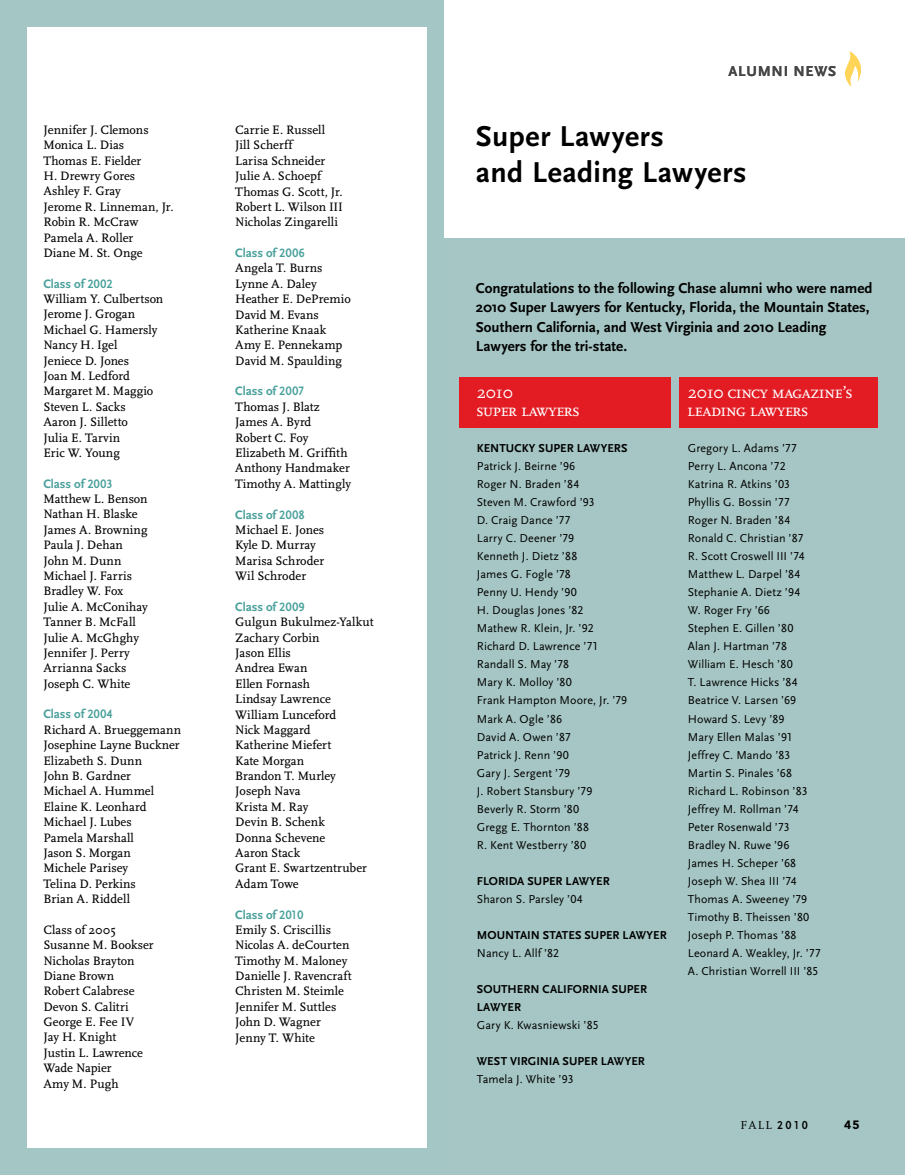
<style>
.page{position:relative;width:905px;height:1175px;background:#fff}
.page>*{position:absolute;margin:0;border:0;box-sizing:border-box;transform-origin:0 0}
.t1{font:700 30px/36px "AD Scala Sans Tab";letter-spacing:.02em;color:#000}
.t2{font:18px/18px "AD Scala Caps Romein";letter-spacing:-.005em;color:#fff}
.t3{font:700 15px/19.5px "AD Scala Sans";color:#000}
.t4{font:700 15px "AD Scala Sans Tab";letter-spacing:.05em;color:#464648}
.t5{font:12.75px/15.5px "AD Scala Romein";color:#000}
.t6{font:700 12.75px "AD Scala Sans Tab";letter-spacing:-.005em;color:#49a09b}
.t7{font:12px/18px "AD Scala Sans Tab Romein";letter-spacing:.01em;color:#000}
.t8{font:700 12px/18px "AD Scala Sans Tab";color:#000}
.t9{font:12px "AD Scala Caps Romein";color:#000}
.t10{font:900 12px "Avenir";color:#000}
.s1{font-family:"AD Scala Sans Tab";font-weight:700}
</style>
<div class="page">
<div style="left:442px;top:239px;width:462px;height:935px;background:#a5c6c4"></div>
<div style="left:0;top:0;width:443px;height:1174px;background:#a4c7c6"></div>
<div style="left:27px;top:27px;width:399px;height:1121px;background:#fff"></div>
<svg style="left:845px;top:51px;width:16px;height:36px"></svg>
<div style="left:679px;top:377px;width:199px;height:50px;background:#e31b23"></div>
<div style="left:459px;top:377px;width:211px;height:50px;background:#e31b23"></div>
<p class="t5" style="left:43px;top:122px;width:132px">Jennifer J. Clemons<br>Monica L. Dias<br>Thomas E. Fielder<br>H. Drewry Gores<br>Ashley F. Gray<br>Jerome R. Linneman, Jr.<br>Robin R. McCraw<br>Pamela A. Roller<br>Diane M. St. Onge</p>
<p class="t6" style="left:43px;top:277px;width:71px">Class of 2002</p>
<p class="t5" style="left:43px;top:291px;width:121px">William Y. Culbertson<br>Jerome J. Grogan<br>Michael G. Hamersly<br>Nancy H. Igel<br>Jeniece D. Jones<br>Joan M. Ledford<br>Margaret M. Maggio<br>Steven L. Sacks<br>Aaron J. Silletto<br>Julia E. Tarvin<br>Eric W. Young</p>
<p class="t6" style="left:43px;top:476px;width:71px">Class of 2003</p>
<p class="t5" style="left:43px;top:491px;width:106px">Matthew L. Benson<br>Nathan H. Blaske<br>James A. Browning<br>Paula J. Dehan<br>John M. Dunn<br>Michael J. Farris<br>Bradley W. Fox<br>Julie A. McConihay<br>Tanner B. McFall<br>Julie A. McGhghy<br>Jennifer J. Perry<br>Arrianna Sacks<br>Joseph C. White</p>
<p class="t6" style="left:43px;top:707px;width:71px">Class of 2004</p>
<p class="t5" style="left:43px;top:722px;width:139px">Richard A. Brueggemann<br>Josephine Layne Buckner<br>Elizabeth S. Dunn<br>John B. Gardner<br>Michael A. Hummel<br>Elaine K. Leonhard<br>Michael J. Lubes<br>Pamela Marshall<br>Jason S. Morgan<br>Michele Parisey<br>Telina D. Perkins<br>Brian A. Riddell</p>
<p class="t5" style="left:43px;top:922px;width:112px">Class of 2005<br>Susanne M. Bookser<br>Nicholas Brayton<br>Diane Brown<br>Robert Calabrese<br>Devon S. Calitri<br>George E. Fee IV<br>Jay H. Knight<br>Justin L. Lawrence<br>Wade Napier<br>Amy M. Pugh</p>
<p class="t5" style="left:235px;top:122px;width:109px">Carrie E. Russell<br>Jill Scherff<br>Larisa Schneider<br>Julie A. Schoepf<br>Thomas G. Scott, Jr.<br>Robert L. Wilson III<br>Nicholas Zingarelli</p>
<p class="t6" style="left:235px;top:246px;width:71px">Class of 2006</p>
<p class="t5" style="left:235px;top:261px;width:117px">Angela T. Burns<br>Lynne A. Daley<br>Heather E. DePremio<br>David M. Evans<br>Katherine Knaak<br>Amy E. Pennekamp<br>David M. Spaulding</p>
<p class="t6" style="left:235px;top:384px;width:71px">Class of 2007</p>
<p class="t5" style="left:235px;top:399px;width:117px">Thomas J. Blatz<br>James A. Byrd<br>Robert C. Foy<br>Elizabeth M. Griffith<br>Anthony Handmaker<br>Timothy A. Mattingly</p>
<p class="t6" style="left:235px;top:507px;width:71px">Class of 2008</p>
<p class="t5" style="left:235px;top:522px;width:90px">Michael E. Jones<br>Kyle D. Murray<br>Marisa Schroder<br>Wil Schroder</p>
<p class="t6" style="left:235px;top:600px;width:71px">Class of 2009</p>
<p class="t5" style="left:235px;top:614px;width:140px">Gulgun Bukulmez-Yalkut<br>Zachary Corbin<br>Jason Ellis<br>Andrea Ewan<br>Ellen Fornash<br>Lindsay Lawrence<br>William Lunceford<br>Nick Maggard<br>Katherine Miefert<br>Kate Morgan<br>Brandon T. Murley<br>Joseph Nava<br>Krista M. Ray<br>Devin B. Schenk<br>Donna Schevene<br>Aaron Stack<br>Grant E. Swartzentruber<br>Adam Towe</p>
<p class="t6" style="left:235px;top:907px;width:70px">Class of 2010</p>
<p class="t5" style="left:235px;top:922px;width:118px">Emily S. Criscillis<br>Nicolas A. deCourten<br>Timothy M. Maloney<br>Danielle J. Ravencraft<br>Christen M. Steimle<br>Jennifer M. Suttles<br>John D. Wagner<br>Jenny T. White</p>
<p class="t4" style="left:728px;top:63px;width:109px">ALUMNI NEWS</p>
<h1 class="t1" style="left:476px;top:119px;width:272px">Super Lawyers<br>and Leading Lawyers</h1>
<p class="t3" style="left:476px;top:279px;width:398px">Congratulations to the following Chase alumni who were named 2010 Super Lawyers for Kentucky, Florida, the Mountain States, Southern California, and West Virginia and 2010 Leading Lawyers for the tri-state.</p>
<h2 class="t2" style="left:477px;top:384px;width:104px">2010<br>super lawyers</h2>
<p class="t8" style="left:477px;top:440px;width:152px">KENTUCKY SUPER LAWYERS</p>
<p class="t7" style="left:477px;top:458px;width:152px">Patrick J. Beirne ’96<br>Roger N. Braden ’84<br>Steven M. Crawford ’93<br>D. Craig Dance ’77<br>Larry C. Deener ’79<br>Kenneth J. Dietz ’88<br>James G. Fogle ’78<br>Penny U. Hendy ’90<br>H. Douglas Jones ’82<br>Mathew R. Klein, Jr. ’92<br>Richard D. Lawrence ’71<br>Randall S. May ’78<br>Mary K. Molloy ’80<br>Frank Hampton Moore, Jr. ’79<br>Mark A. Ogle ’86<br>David A. Owen ’87<br>Patrick J. Renn ’90<br>Gary J. Sergent ’79<br>J. Robert Stansbury ’79<br>Beverly R. Storm ’80<br>Gregg E. Thornton ’88<br>R. Kent Westberry ’80</p>
<p class="t8" style="left:477px;top:872px;width:134px">FLORIDA SUPER LAWYER</p>
<p class="t7" style="left:477px;top:890px;width:107px">Sharon S. Parsley ’04</p>
<p class="t8" style="left:477px;top:926px;width:191px">MOUNTAIN STATES SUPER LAWYER</p>
<p class="t7" style="left:477px;top:944px;width:84px">Nancy L. Allf ’82</p>
<p class="t8" style="left:477px;top:980px;width:172px">SOUTHERN CALIFORNIA SUPER<br>LAWYER</p>
<p class="t7" style="left:477px;top:1016px;width:123px">Gary K. Kwasniewski ’85</p>
<p class="t8" style="left:477px;top:1052px;width:169px">WEST VIRGINIA SUPER LAWYER</p>
<p class="t7" style="left:477px;top:1070px;width:98px">Tamela J. White ’93</p>
<h2 class="t2" style="left:687px;top:384px;width:166px">2010 cincy magazine’s leading lawyers</h2>
<p class="t7" style="left:687px;top:440px;width:134px">Gregory L. Adams ’77<br>Perry L. Ancona ’72<br>Katrina R. Atkins ’03<br>Phyllis G. Bossin ’77<br>Roger N. Braden ’84<br>Ronald C. Christian ’87<br>R. Scott Croswell III ’74<br>Matthew L. Darpel ’84<br>Stephanie A. Dietz ’94<br>W. Roger Fry ’66<br>Stephen E. Gillen ’80<br>Alan J. Hartman ’78<br>William E. Hesch ’80<br>T. Lawrence Hicks ’84<br>Beatrice V. Larsen ’69<br>Howard S. Levy ’89<br>Mary Ellen Malas ’91<br>Jeffrey C. Mando ’83<br>Martin S. Pinales ’68<br>Richard L. Robinson ’83<br>Jeffrey M. Rollman ’74<br>Peter Rosenwald ’73<br>Bradley N. Ruwe ’96<br>James H. Scheper ’68<br>Joseph W. Shea III ’74<br>Thomas A. Sweeney ’79<br>Timothy B. Theissen ’80<br>Joseph P. Thomas ’88<br>Leonard A. Weakley, Jr. ’77<br>A. Christian Worrell III ’85</p>
<p class="t9" style="left:740px;top:1118px;width:69px">FALL <span class="s1">2010</span></p>
<p class="t10" style="left:844px;top:1117px;width:17px">45</p>
</div>
